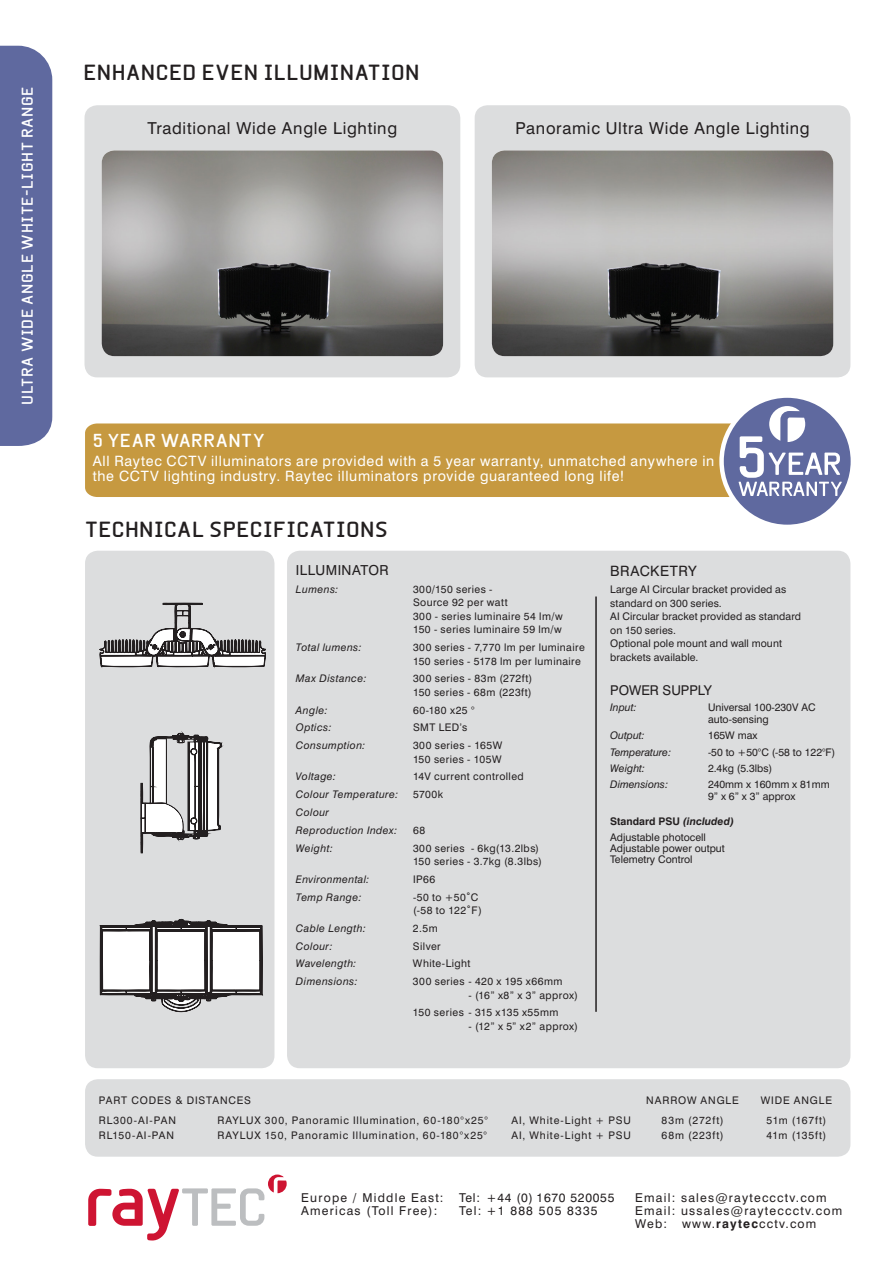
<style>
.page{position:relative;width:893px;height:1263px;background:#fff}
.page>*{position:absolute;margin:0;border:0;box-sizing:border-box;transform-origin:0 0}
.t1{font:700 21px "Beta Sans";letter-spacing:.02em;color:#231f20}
.t2{font:700 18px "Beta Sans";letter-spacing:.03em;color:#fff}
.t3{font:16.5px "Swiss 721 BT";letter-spacing:.04em;color:#231f20}
.t4{font:700 15px "Beta Sans";letter-spacing:.04em;color:#fff}
.t5{font:14.25px/15px "Swiss 721 BT";letter-spacing:.05em;color:#fff}
.t6{font:14.25px "Swiss 721 BT";letter-spacing:.035em;color:#231f20}
.t7{font:13.8px "Swiss 721 BT";letter-spacing:.03em;color:#231f20}
.t8{font:13.5px "Swiss 721 BT";color:#231f20}
.t9{font:12.15px/13px "Swiss 721 BT";letter-spacing:.1em;color:#231f20}
.t10{font:12.15px "Swiss 721 BT";letter-spacing:.06em;color:#231f20}
.t11{font:10.5px/13.5px "Swiss 721 BT";letter-spacing:.04em;color:#231f20}
.t12{font:italic 10.5px/17.7px "Swiss 721 BT";letter-spacing:.04em;color:#231f20}
.t13{font:10.5px/12px "Swiss 721 BT";color:#231f20}
.t14{font:10.5px/13.5px "Swiss 721 BT";letter-spacing:.01em;color:#231f20}
.t15{font:10.5px "Swiss 721 BT";letter-spacing:.08em;color:#231f20}
.t16{font:10.5px "Swiss 721 BT";letter-spacing:.085em;color:#231f20}
.t17{font:10.5px "Swiss 721 BT";letter-spacing:.09em;color:#231f20}
.t18{font:italic 10.5px "Swiss 721 BT";color:#231f20}
.s1{font-weight:700}
.s2{font-weight:700;font-style:italic}
</style>
<div class="page">
<div style="left:85px;top:1079px;width:765px;height:78px;background:#dcddde;border-radius:13px"></div>
<div style="left:85px;top:423px;width:652px;height:74px;background:#c69940"></div>
<div style="left:719px;top:393px;width:136px;height:136px;border:12px solid #fff;border-radius:50%"></div>
<div style="left:724px;top:398px;width:127px;height:127px;background:#5f699f;border-radius:50%"></div>
<svg style="left:738px;top:406px;width:104px;height:90px"></svg>
<div style="left:85px;top:105px;width:375px;height:272px;background:#dcddde;border-radius:13px"></div>
<div style="left:475px;top:105px;width:375px;height:272px;background:#dcddde;border-radius:13px"></div>
<img style="left:102px;top:150px;width:341px;height:206px">
<img style="left:492px;top:150px;width:341px;height:206px">
<div style="left:85px;top:551px;width:189px;height:517px;background:#dcddde;border-radius:13px"></div>
<svg style="left:100px;top:918px;width:163px;height:95px"></svg>
<svg style="left:99px;top:603px;width:167px;height:251px"></svg>
<div style="left:287px;top:551px;width:563px;height:517px;background:#dcddde;border-radius:13px"></div>
<svg style="left:88px;top:1174px;width:199px;height:67px"></svg>
<hr style="left:595px;top:596px;width:2px;height:416px;background:#231f20">
<div style="left:0;top:46px;width:52px;height:400px;background:#5f699f"></div>
<h3 class="t4" style="left:19px;top:405px;width:320px;rotate:-90deg">ULTRA WIDE ANGLE WHITE-LIGHT RANGE</h3>
<h1 class="t1" style="left:83px;top:60px;width:338px">ENHANCED EVEN ILLUMINATION</h1>
<h3 class="t3" style="left:148px;top:118px;width:251px">Traditional Wide Angle Lighting</h3>
<h3 class="t3" style="left:515px;top:118px;width:296px">Panoramic Ultra Wide Angle Lighting</h3>
<h2 class="t2" style="left:93px;top:430px;width:173px">5 YEAR WARRANTY</h2>
<h3 class="t5" style="left:93px;top:454px;width:623px">All Raytec CCTV illuminators are provided with a 5 year warranty, unmatched anywhere in the CCTV lighting industry. Raytec illuminators provide guaranteed long life!</h3>
<h1 class="t1" style="left:85px;top:517px;width:304px">TECHNICAL SPECIFICATIONS</h1>
<h3 class="t7" style="left:296px;top:562px;width:94px">ILLUMINATOR</h3>
<p class="t12" style="left:296px;top:580px;width:44px">Lumens:</p>
<p class="t11" style="left:413px;top:582px;width:151px">300/150 series -<br>Source 92 per watt<br>300 - series luminaire 54 lm/w<br>150 - series luminaire 59 lm/w</p>
<p class="t12" style="left:296px;top:638px;width:67px">Total lumens:</p>
<p class="t11" style="left:413px;top:641px;width:173px">300 series - 7,770 lm per luminaire<br>150 series - 5178 lm per luminaire</p>
<p class="t12" style="left:296px;top:670px;width:72px">Max Distance:</p>
<p class="t11" style="left:413px;top:672px;width:121px">300 series - 83m (272ft)<br>150 series - 68m (223ft)</p>
<p class="t12" style="left:296px;top:701px;width:33px">Angle:</p>
<p class="t11" style="left:413px;top:703px;width:63px">60-180 x25 °</p>
<p class="t12" style="left:296px;top:719px;width:37px">Optics:</p>
<p class="t11" style="left:413px;top:721px;width:56px">SMT LED’s</p>
<p class="t12" style="left:296px;top:736px;width:71px">Consumption:</p>
<p class="t11" style="left:413px;top:739px;width:91px">300 series - 165W<br>150 series - 105W</p>
<p class="t12" style="left:296px;top:768px;width:42px">Voltage:</p>
<p class="t11" style="left:413px;top:770px;width:112px">14V current controlled</p>
<p class="t12" style="left:296px;top:785px;width:104px">Colour Temperature:</p>
<p class="t11" style="left:413px;top:788px;width:32px">5700k</p>
<p class="t12" style="left:296px;top:803px;width:103px">Colour<br>Reproduction Index:</p>
<p class="t11" style="left:413px;top:823px;width:14px">68</p>
<p class="t12" style="left:296px;top:839px;width:38px">Weight:</p>
<p class="t11" style="left:413px;top:841px;width:130px">300 series - 6kg(13.2lbs)<br>150 series - 3.7kg (8.3lbs)</p>
<p class="t12" style="left:296px;top:870px;width:75px">Environmental:</p>
<p class="t11" style="left:413px;top:872px;width:24px">IP66</p>
<p class="t12" style="left:296px;top:888px;width:67px">Temp Range:</p>
<p class="t11" style="left:413px;top:890px;width:70px">-50 to +50˚C (-58 to 122˚F)</p>
<p class="t12" style="left:296px;top:919px;width:71px">Cable Length:</p>
<p class="t11" style="left:413px;top:921px;width:26px">2.5m</p>
<p class="t12" style="left:296px;top:937px;width:38px">Colour:</p>
<p class="t11" style="left:413px;top:939px;width:29px">Silver</p>
<p class="t12" style="left:296px;top:955px;width:62px">Wavelength:</p>
<p class="t11" style="left:413px;top:957px;width:59px">White-Light</p>
<p class="t12" style="left:296px;top:972px;width:63px">Dimensions:</p>
<p class="t11" style="left:413px;top:974px;width:151px">300 series - 420 x 195 x66mm</p>
<p class="t11" style="left:413px;top:986px;width:167px;line-height:17.7px;text-indent:56px">- (16” x8” x 3” approx)<br>150 series - 315 x135 x55mm</p>
<p class="t11" style="left:468px;top:1019px;width:111px">- (12” x 5” x2” approx)</p>
<h3 class="t6" style="left:610px;top:562px;width:88px">BRACKETRY</h3>
<p class="t14" style="left:610px;top:583px;width:192px">Large AI Circular bracket provided as standard on 300 series.<br>AI Circular bracket provided as standard on 150 series.<br>Optional pole mount and wall mount brackets available.</p>
<p class="t8" style="left:610px;top:682px;width:103px">POWER SUPPLY</p>
<p class="t12" style="left:610px;top:698px;width:28px">Input:</p>
<p class="t13" style="left:708px;top:701px;width:109px">Universal 100-230V AC auto-sensing</p>
<p class="t12" style="left:610px;top:727px;width:36px">Output:</p>
<p class="t11" style="left:708px;top:729px;width:51px">165W max</p>
<p class="t18" style="left:610px;top:746px;width:62px">Temperature:</p>
<p class="t13" style="left:708px;top:746px;width:129px">-50 to +50°C (-58 to 122°F)</p>
<p class="t12" style="left:610px;top:759px;width:36px">Weight:</p>
<p class="t11" style="left:708px;top:761px;width:66px">2.4kg (5.3lbs)</p>
<p class="t18" style="left:610px;top:778px;width:59px">Dimensions:</p>
<p class="t13" style="left:708px;top:778px;width:123px">240mm x 160mm x 81mm<br>9” x 6” x 3” approx</p>
<p class="t13" style="left:610px;top:813px;width:125px;line-height:15.5px"><span class="s1">Standard PSU</span> <span class="s2">(included)<br></span>Adjustable photocell</p>
<p class="t13" style="left:610px;top:842px;width:116px;line-height:11.2px">Adjustable power output<br>Telemetry Control</p>
<p class="t16" style="left:99px;top:1093px;width:154px">PART CODES &amp; DISTANCES</p>
<p class="t16" style="left:646px;top:1093px;width:94px">NARROW ANGLE</p>
<p class="t16" style="left:761px;top:1093px;width:73px">WIDE ANGLE</p>
<p class="t17" style="left:99px;top:1113px;width:79px">RL300-AI-PAN</p>
<p class="t15" style="left:217px;top:1113px;width:272px">RAYLUX 300, Panoramic Illumination, 60-180°x25°</p>
<p class="t15" style="left:511px;top:1113px;width:121px">AI, White-Light + PSU</p>
<p class="t17" style="left:662px;top:1113px;width:63px">83m (272ft)</p>
<p class="t11" style="left:767px;top:1113px;width:61px">51m (167ft)</p>
<p class="t16" style="left:99px;top:1128px;width:77px">RL150-AI-PAN</p>
<p class="t15" style="left:217px;top:1128px;width:271px">RAYLUX 150, Panoramic Illumination, 60-180°x25°</p>
<p class="t15" style="left:511px;top:1128px;width:121px">AI, White-Light + PSU</p>
<p class="t17" style="left:662px;top:1128px;width:64px">68m (223ft)</p>
<p class="t11" style="left:767px;top:1128px;width:61px">41m (135ft)</p>
<p class="t9" style="left:301px;top:1191px;width:144px">Europe / Middle East:</p>
<p class="t10" style="left:459px;top:1190px;width:157px">Tel: +44 (0) 1670 520055</p>
<p class="t9" style="left:635px;top:1191px;width:193px">Email: sales@rayteccctv.com</p>
<p class="t9" style="left:301px;top:1204px;width:138px">Americas (Toll Free):</p>
<p class="t9" style="left:459px;top:1204px;width:140px">Tel: +1 888 505 8335</p>
<p class="t9" style="left:635px;top:1204px;width:209px">Email: ussales@rayteccctv.com<br>Web: www.<span class="s1">raytec</span>cctv.com</p>
</div>
